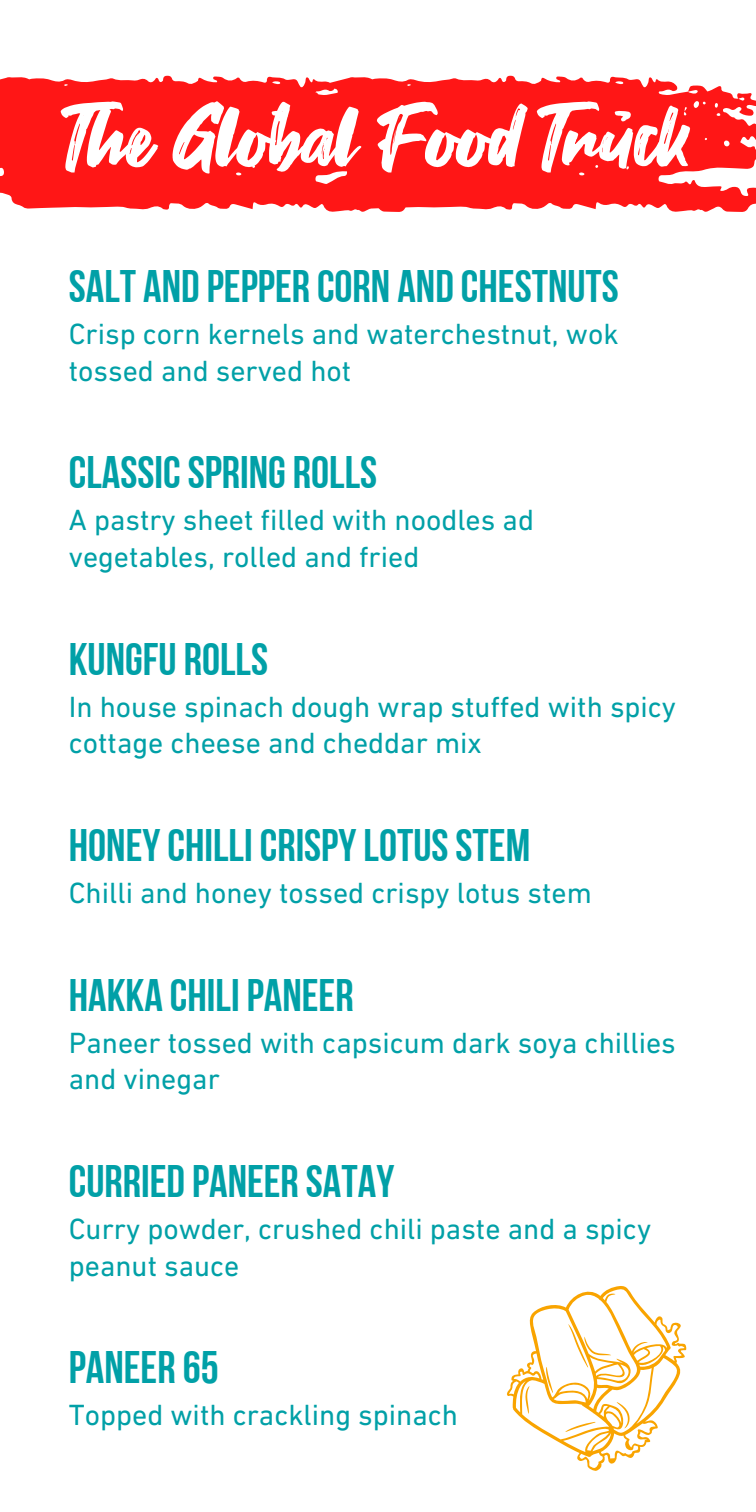
<style>
.page{position:relative;width:756px;height:1512px;background:#fff}
.page>*{position:absolute;margin:0;border:0;box-sizing:border-box;transform-origin:0 0}
.t1{font:84.7px "Fontjek";color:#fff}
.t2{font:45.5px "Bebas Neue Cyrillic";color:#01a0a7}
.t3{font:29.75px/36.8px "DIN Next LT Pro";color:#01a0a7}
</style>
<div class="page">
<div style="left:0;top:76px;width:311px;height:134px;background:#ff1616"></div>
<svg style="left:311px;top:76px;width:445px;height:136px;background:#ff3131"></svg>
<svg style="left:314px;top:93px;width:4px;height:3px"></svg>
<svg style="left:507px;top:1286px;width:180px;height:185px"></svg>
<h1 class="t1" style="left:64px;top:84px;width:628px">The Global Food Truck</h1>
<h2 class="t2" style="left:69px;top:268px;width:552px">SALT AND PEPPER CORN AND CHESTNUTS</h2>
<p class="t3" style="left:69px;top:318px;width:551px">Crisp corn kernels and waterchestnut, wok tossed and served hot</p>
<h2 class="t2" style="left:69px;top:454px;width:310px">CLASSICSPRING ROLLS</h2>
<p class="t3" style="left:69px;top:504px;width:467px">A pastry sheet filled with noodles ad vegetables, rolled and fried</p>
<h2 class="t2" style="left:69px;top:640px;width:201px">KUNGFU ROLLS</h2>
<p class="t3" style="left:69px;top:691px;width:609px">In house spinach dough wrap stuffed with spicy cottage cheese and cheddar mix</p>
<h2 class="t2" style="left:69px;top:827px;width:463px">HONEYCHILLI CRISPYLOTUSSTEM</h2>
<p class="t3" style="left:69px;top:877px;width:525px">Chilli and honey tossed crispy lotus stem</p>
<h2 class="t2" style="left:69px;top:976px;width:286px">HAKKA CHILI PANEER</h2>
<p class="t3" style="left:69px;top:1027px;width:609px">Paneer tossed with capsicum dark soya chillies and vinegar</p>
<h2 class="t2" style="left:69px;top:1163px;width:327px">CURRIED PANEER SATAY</h2>
<p class="t3" style="left:69px;top:1213px;width:584px">Curry powder, crushed chili paste and a spicy peanut sauce</p>
<h2 class="t2" style="left:69px;top:1349px;width:151px">PANEER 65</h2>
<p class="t3" style="left:69px;top:1400px;width:391px">Topped with crackling spinach</p>
</div>
